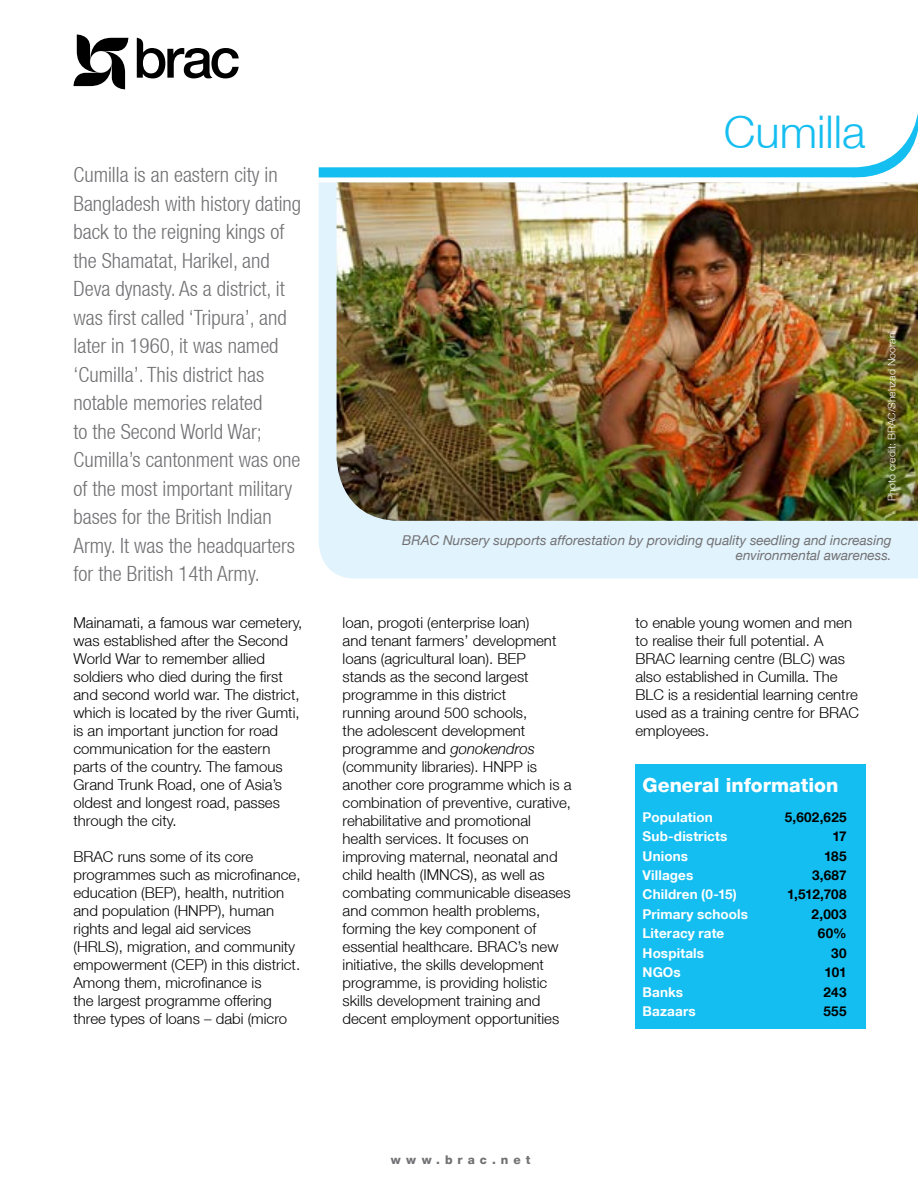
<style>
.page{position:relative;width:918px;height:1188px;background:#fff}
.page>*{position:absolute;margin:0;border:0;box-sizing:border-box;transform-origin:0 0}
.t1{font:300 45px "Helvetica Neue LT";color:#15bef0}
.t2{font:300 condensed 21px/28.5px "Helvetica Neue LT";color:#717073}
.t3{font:800 19.5px "Helvetica Neue LT";color:#fff}
.t4{font:300 15px/18px "Helvetica Neue LT";color:#000}
.t5{font:700 13.5px "Helvetica Neue LT";letter-spacing:.01em;color:#fff}
.t6{font:italic 13.5px/15px "Helvetica Neue LT";color:#717073;text-align:right}
.t7{font:700 13.5px "Helvetica Neue LT";letter-spacing:.015em;color:#000}
.t8{font:800 12px "Helvetica Neue LT";letter-spacing:.415em;color:#717073}
.t9{font:300 10.5px "Helvetica Neue LT";color:#fff}
.s1{font-style:italic}
</style>
<div class="page">
<div style="left:635px;top:764px;width:231px;height:265px;background:#15bef0"></div>
<div style="left:319px;top:183px;width:599px;height:395px;background:#e1f3fc"></div>
<svg style="left:73px;top:35px;width:55px;height:54px"></svg>
<svg style="left:137px;top:38px;width:102px;height:40px"></svg>
<img style="left:337px;top:183px;width:581px;height:338px">
<svg style="left:319px;top:113px;width:599px;height:70px"></svg>
<p class="t2" style="left:74px;top:161px;width:229px">Cumilla is an eastern city in<br>Bangladesh with history dating back to the reigning kings of the Shamatat, Harikel, and<br>Deva dynasty. As a district, it was first called ‘Tripura’, and later in 1960, it was named ‘Cumilla’. This district has notable memories related<br>to the Second World War;<br>Cumilla’s cantonment was one of the most important military bases for the British Indian<br>Army. It was the headquarters for the British 14th Army.</p>
<p class="t4" style="left:74px;top:613px;width:230px">Mainamati, a famous war cemetery, was established after the Second<br>World War to remember allied soldiers who died during the first and second world war. The district, which is located by the river Gumti, is an important junction for road communication for the eastern parts of the country. The famous<br>Grand Trunk Road, one of Asia’s oldest and longest road, passes through the city.</p>
<p class="t4" style="left:74px;top:847px;width:229px">BRAC runs some of its core programmes such as microfinance, education (BEP), health, nutrition and population (HNPP), human rights and legal aid services (HRLS), migration, and community empowerment (CEP) in this district.<br>Among them, microfinance is<br>the largest programme offering three types of loans – dabi (micro</p>
<h1 class="t1" style="left:724px;top:104px;width:143px">Cumilla</h1>
<p class="t9" style="left:885px;top:501px;width:172px;rotate:-90deg">Photo credit: BRAC/Shehzad Noorani</p>
<p class="t6" style="left:402px;top:532px;width:491px">BRAC Nursery supports afforestation by providing quality seedling and increasing environmental awareness.</p>
<p class="t4" style="left:343px;top:613px;width:230px">loan, progoti (enterprise loan)<br>and tenant farmers’ development loans (agricultural loan). BEP stands as the second largest programme in this district<br>running around 500 schools,<br>the adolescent development programme and <span class="s1">gonokendros </span>(community libraries). HNPP is another core programme which is a combination of preventive, curative, rehabilitative and promotional health services. It focuses on improving maternal, neonatal and child health (IMNCS), as well as combating communicable diseases and common health problems, forming the key component of essential healthcare. BRAC’s new initiative, the skills development programme, is providing holistic skills development training and decent employment opportunities</p>
<p class="t4" style="left:635px;top:613px;width:225px">to enable young women and men to realise their full potential. A<br>BRAC learning centre (BLC) was also established in Cumilla. The<br>BLC is a residential learning centre used as a training centre for BRAC employees.</p>
<h3 class="t3" style="left:643px;top:773px;width:197px">General information</h3>
<p class="t5" style="left:643px;top:808px;width:72px">Population</p>
<p class="t7" style="left:785px;top:808px;width:63px">5,602,625</p>
<p class="t5" style="left:643px;top:828px;width:86px">Sub-districts</p>
<p class="t7" style="left:832px;top:828px;width:16px">17</p>
<p class="t5" style="left:643px;top:847px;width:47px">Unions</p>
<p class="t7" style="left:824px;top:847px;width:24px">185</p>
<p class="t5" style="left:643px;top:867px;width:52px">Villages</p>
<p class="t7" style="left:812px;top:867px;width:36px">3,687</p>
<p class="t5" style="left:643px;top:886px;width:96px">Children (0-15)</p>
<p class="t7" style="left:787px;top:886px;width:61px">1,512,708</p>
<p class="t5" style="left:643px;top:906px;width:107px">Primary schools</p>
<p class="t7" style="left:812px;top:906px;width:37px">2,003</p>
<p class="t5" style="left:643px;top:925px;width:83px">Literacy rate</p>
<p class="t7" style="left:818px;top:925px;width:30px">60%</p>
<p class="t5" style="left:643px;top:945px;width:63px">Hospitals</p>
<p class="t7" style="left:831px;top:945px;width:17px">30</p>
<p class="t5" style="left:643px;top:964px;width:40px">NGOs</p>
<p class="t7" style="left:825px;top:964px;width:24px">101</p>
<p class="t5" style="left:643px;top:984px;width:42px">Banks</p>
<p class="t7" style="left:824px;top:984px;width:24px">243</p>
<p class="t5" style="left:643px;top:1003px;width:55px">Bazaars</p>
<p class="t7" style="left:824px;top:1003px;width:25px">555</p>
<p class="t8" style="left:391px;top:1153px;width:141px">www.brac.net</p>
</div>
